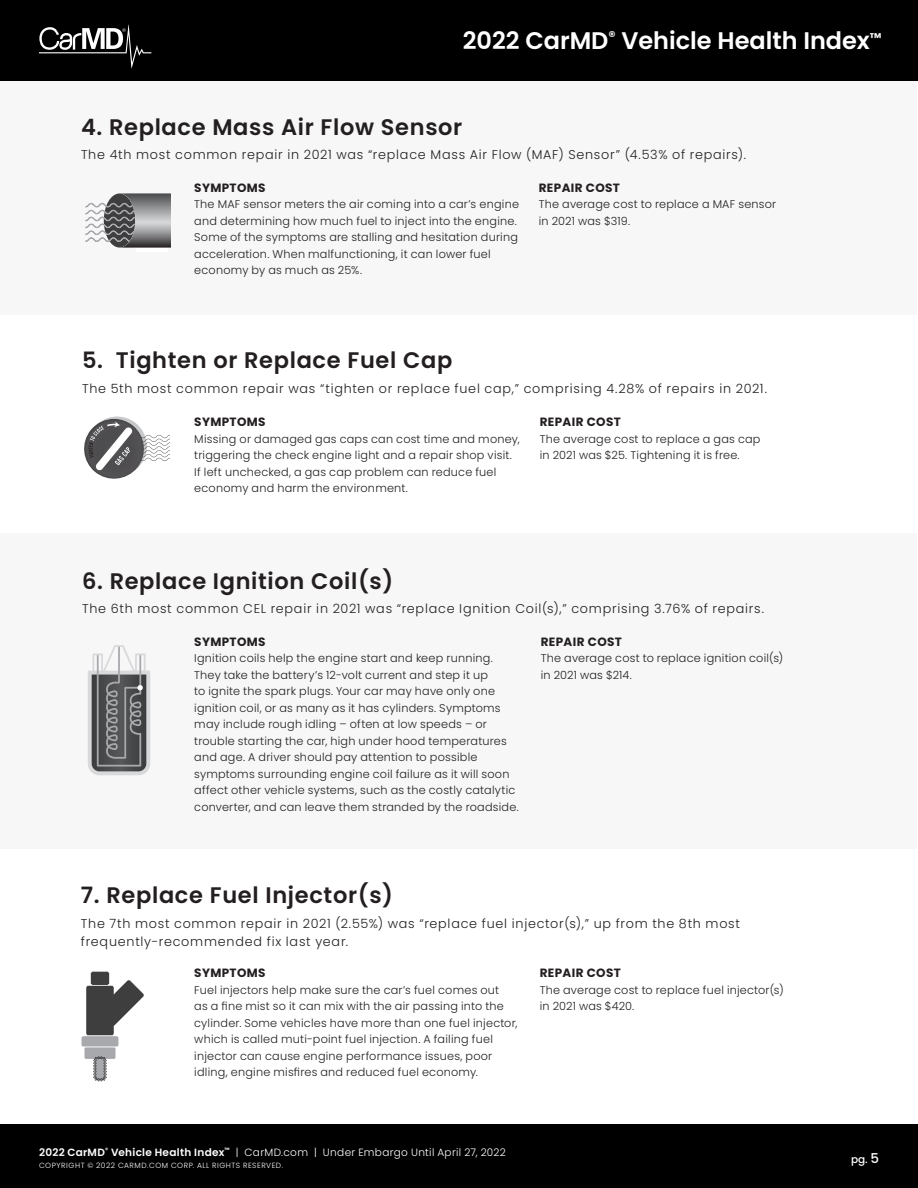
<style>
.page{position:relative;width:918px;height:1188px;background:#fff}
.page>*{position:absolute;margin:0;border:0;box-sizing:border-box;transform-origin:0 0}
.t1{font:600 24px "Poppins";color:#fff}
.Paragraph_Style_1{font:600 22.5px "Poppins";letter-spacing:.03em;color:#231f20}
.t2{font:300 12.75px/18px "Poppins";letter-spacing:.06em;color:#231f20}
.Paragraph_Style_1-2{font:700 12px "Poppins";letter-spacing:.03em;color:#231f20}
.Paragraph_Style_1-3{font:300 11.25px/16.5px "Poppins";letter-spacing:.02em;color:#231f20}
.t3{font:300 10.5px "Poppins";letter-spacing:.03em;color:#fff}
.t4{font:500 10.5px "Poppins";color:#fff}
.t5{font:300 7.5px "Poppins";letter-spacing:.075em;color:#fff}
.s1{font-weight:600}
.s2{font-size:13.5px}
</style>
<div class="page">
<div style="left:0;top:1124px;width:918px;height:64px;background:#000"></div>
<div style="left:0;top:0;width:918px;height:81px;background:#000"></div>
<svg style="left:39px;top:25px;width:112px;height:43px"></svg>
<div style="left:1px;top:81px;width:916px;height:233px;background:#f7f7f8"></div>
<div style="left:1px;top:534px;width:916px;height:315px;background:#f7f7f8"></div>
<svg style="left:84px;top:416px;width:86px;height:63px"></svg>
<svg style="left:88px;top:645px;width:62px;height:130px"></svg>
<hr style="left:136px;top:248px;width:32px;height:4px;background:#fff">
<svg style="left:85px;top:193px;width:85px;height:55px"></svg>
<svg style="left:81px;top:971px;width:63px;height:110px"></svg>
<h1 class="t1" style="left:463px;top:27px;width:420px">2022 CarMD<sup>®</sup> Vehicle Health Index<sup>™</sup></h1>
<p class="Paragraph_Style_1" style="left:81px;top:114px;width:383px">4. Replace Mass Air Flow Sensor</p>
<p class="t2" style="left:81px;top:146px;width:667px">The 4th most common repair in 2021 was “replace Mass Air Flow (MAF) Sensor” (4.53% of repairs).</p>
<p class="Paragraph_Style_1-2" style="left:194px;top:181px;width:73px">SYMPTOMS</p>
<p class="Paragraph_Style_1-3" style="left:194px;top:196px;width:326px">The MAF sensor meters the air coming into a car’s engine and determining how much fuel to inject into the engine.<br>Some of the symptoms are stalling and hesitation during acceleration. When malfunctioning, it can lower fuel economy by as much as 25%.</p>
<p class="Paragraph_Style_1-2" style="left:539px;top:181px;width:83px">REPAIR COST</p>
<p class="Paragraph_Style_1-3" style="left:539px;top:196px;width:239px">The average cost to replace a MAF sensor in 2021 was $319.</p>
<p class="Paragraph_Style_1" style="left:82px;top:347px;width:372px">5. Tighten or Replace Fuel Cap</p>
<p class="t2" style="left:82px;top:379px;width:686px">The 5th most common repair was “tighten or replace fuel cap,” comprising 4.28% of repairs in 2021.</p>
<p class="Paragraph_Style_1-2" style="left:194px;top:415px;width:73px">SYMPTOMS</p>
<p class="Paragraph_Style_1-3" style="left:194px;top:431px;width:327px">Missing or damaged gas caps can cost time and money, triggering the check engine light and a repair shop visit.<br>If left unchecked, a gas cap problem can reduce fuel economy and harm the environment.</p>
<p class="Paragraph_Style_1-2" style="left:540px;top:415px;width:83px">REPAIR COST</p>
<p class="Paragraph_Style_1-3" style="left:540px;top:431px;width:222px">The average cost to replace a gas cap in 2021 was $25. Tightening it is free.</p>
<p class="Paragraph_Style_1" style="left:82px;top:568px;width:313px">6. Replace Ignition Coil(s)</p>
<p class="t2" style="left:82px;top:600px;width:683px">The 6th most common CEL repair in 2021 was “replace Ignition Coil(s),” comprising 3.76% of repairs.</p>
<p class="Paragraph_Style_1-2" style="left:194px;top:634px;width:73px">SYMPTOMS</p>
<p class="Paragraph_Style_1-3" style="left:194px;top:650px;width:326px">Ignition coils help the engine start and keep running.<br>They take the battery’s 12-volt current and step it up<br>to ignite the spark plugs. Your car may have only one ignition coil, or as many as it has cylinders. Symptoms may include rough idling – often at low speeds – or trouble starting the car, high under hood temperatures and age. A driver should pay attention to possible symptoms surrounding engine coil failure as it will soon affect other vehicle systems, such as the costly catalytic converter, and can leave them stranded by the roadside.</p>
<p class="Paragraph_Style_1-2" style="left:541px;top:634px;width:83px">REPAIR COST</p>
<p class="Paragraph_Style_1-3" style="left:541px;top:650px;width:244px">The average cost to replace ignition coil(s) in 2021 was $214.</p>
<p class="Paragraph_Style_1" style="left:81px;top:882px;width:314px">7. Replace Fuel Injector(s)</p>
<p class="t2" style="left:81px;top:914px;width:661px">The 7th most common repair in 2021 (2.55%) was “replace fuel injector(s),” up from the 8th most frequently-recommended fix last year.</p>
<p class="Paragraph_Style_1-2" style="left:194px;top:966px;width:73px">SYMPTOMS</p>
<p class="Paragraph_Style_1-3" style="left:194px;top:982px;width:325px">Fuel injectors help make sure the car’s fuel comes out<br>as a fine mist so it can mix with the air passing into the cylinder. Some vehicles have more than one fuel injector, which is called muti-point fuel injection. A failing fuel injector can cause engine performance issues, poor idling, engine misfires and reduced fuel economy.</p>
<p class="Paragraph_Style_1-2" style="left:540px;top:966px;width:83px">REPAIR COST</p>
<p class="Paragraph_Style_1-3" style="left:540px;top:982px;width:246px">The average cost to replace fuel injector(s) in 2021 was $420.</p>
<p class="t3" style="left:39px;top:1146px;width:468px"><span class="s1">2022 CarMD</span><sup>®</sup> <span class="s1">Vehicle Health Index</span><sup>™</sup> | CarMD.com | Under Embargo Until April 27, 2022</p>
<p class="t5" style="left:39px;top:1161px;width:246px">COPYRIGHT © 2022 CARMD.COM CORP. ALL RIGHTS RESERVED.</p>
<p class="t4" style="left:851px;top:1153px;width:30px">pg. <span class="s2">5</span></p>
</div>
